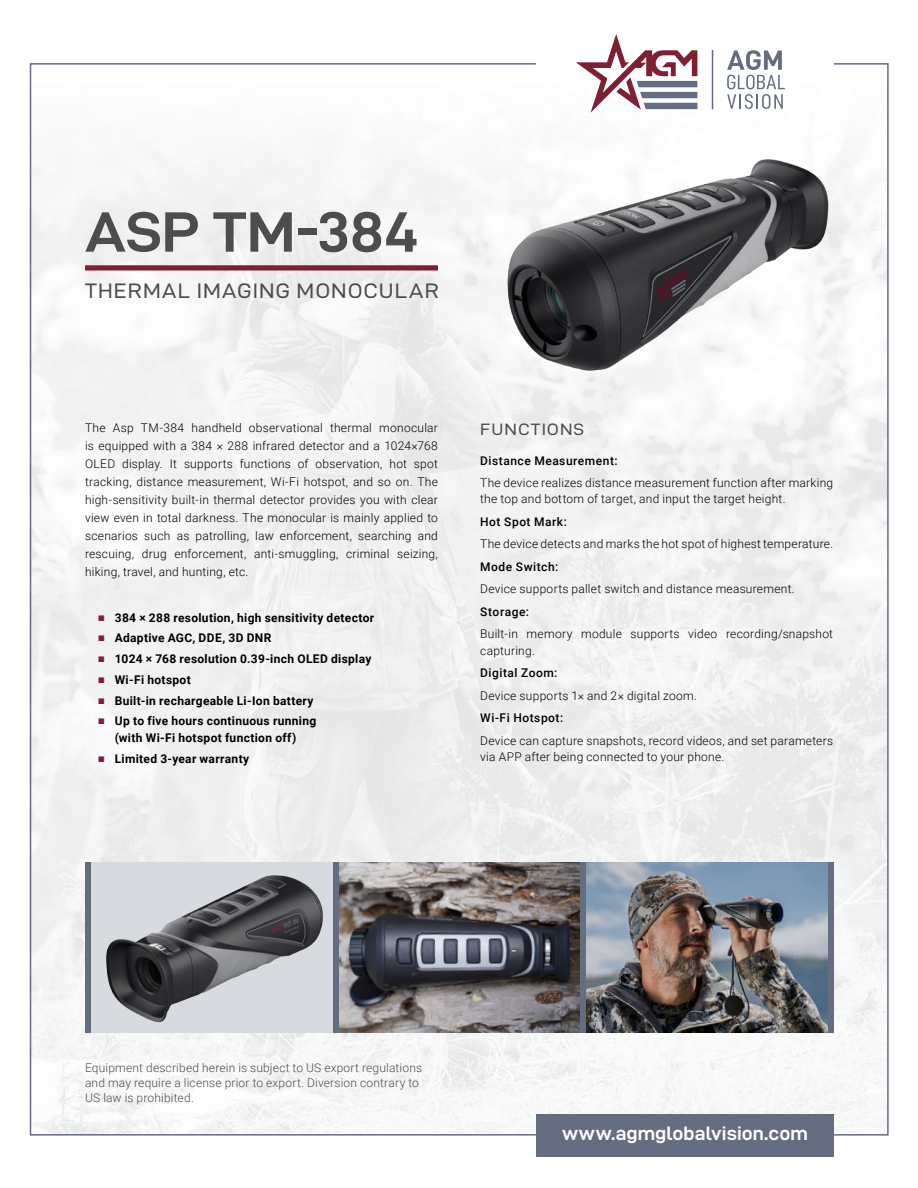
<style>
.page{position:relative;width:918px;height:1188px;background:#fff}
.page>*{position:absolute;margin:0;border:0;box-sizing:border-box;transform-origin:0 0}
.t1{font:57px "D DIN Exp Bold";color:#4d4d4f;scale:1.05 1}
.t2{font:21px "D DIN Exp";letter-spacing:.05em;color:#4d4d4f}
.Finalized_Text{font:19.5px "D DIN Exp Bold";letter-spacing:.005em;color:#fff}
.Finalized_Text-2{font:16.5px "D DIN Exp";letter-spacing:.06em;color:#4d4d4f;scale:1.05 1}
.Finalized_Text-3{font:300 12px/18px "Roboto";letter-spacing:.02em;color:#000}
.t3{font:700 12px/16.5px "Roboto";letter-spacing:.025em;color:#000;text-align:center}
.Finalized_Text-4{font:300 12px/15px "Roboto";letter-spacing:.015em;color:#4d4d4f}
.Finalized_Text-5{font:500 12px "Roboto";letter-spacing:.045em;color:#000}
.s1{font-family:"Arial";color:#7e2032}
</style>
<div class="page">
<img style="left:33px;top:66px;width:853px;height:1067px">
<div style="left:536px;top:1114px;width:298px;height:43px;background:#656d81"></div>
<svg style="left:576px;top:34px;width:121px;height:79px"></svg>
<svg style="left:727px;top:50px;width:58px;height:59px"></svg>
<hr style="left:712px;top:50px;width:1px;height:59px;background:#656d81">
<div style="left:85px;top:265px;width:353px;height:6px;background:#7e2032"></div>
<img style="left:586px;top:862px;width:242px;height:170px">
<img style="left:339px;top:862px;width:241px;height:170px">
<img style="left:91px;top:862px;width:242px;height:170px">
<div style="left:828px;top:862px;width:6px;height:170px;background:#656d81"></div>
<div style="left:580px;top:862px;width:6px;height:170px;background:#656d81"></div>
<div style="left:333px;top:862px;width:6px;height:170px;background:#656d81"></div>
<div style="left:85px;top:862px;width:6px;height:170px;background:#656d81"></div>
<img style="left:472px;top:136px;width:383px;height:255px">
<p class="t1" style="left:85px;top:200px;width:319px">ASP TM-384</p>
<p class="t2" style="left:85px;top:280px;width:355px">THERMAL IMAGING MONOCULAR</p>
<p class="Finalized_Text-3" style="left:85px;top:418px;width:354px;text-align:justify">The Asp TM-384 handheld observational thermal monocular is equipped with a 384 × 288 infrared detector and a 1024×768<br>OLED display. It supports functions of observation, hot spot tracking, distance measurement, Wi-Fi hotspot, and so on. The high-sensitivity built-in thermal detector provides you with clear view even in total darkness. The monocular is mainly applied to scenarios such as patrolling, law enforcement, searching and rescuing, drug enforcement, anti-smuggling, criminal seizing, hiking, travel, and hunting, etc.</p>
<p class="t3" style="left:98px;top:609px;width:278px"><span class="s1">■</span> 384 × 288 resolution, high sensitivity detector</p>
<p class="t3" style="left:98px;top:629px;width:175px"><span class="s1">■</span> Adaptive AGC, DDE, 3D DNR</p>
<p class="t3" style="left:98px;top:650px;width:275px"><span class="s1">■</span> 1024 × 768 resolution 0.39-inch OLED display</p>
<p class="t3" style="left:98px;top:671px;width:94px"><span class="s1">■</span> Wi-Fi hotspot</p>
<p class="t3" style="left:98px;top:692px;width:217px"><span class="s1">■</span> Built-in rechargeable Li-Ion battery</p>
<p class="t3" style="left:98px;top:712px;width:220px"><span class="s1">■</span> Up to five hours continuous running (with Wi-Fi hotspot function off)</p>
<p class="t3" style="left:98px;top:750px;width:153px"><span class="s1">■</span> Limited 3-year warranty</p>
<p class="Finalized_Text-2" style="left:480px;top:421px;width:100px">FUNCTIONS</p>
<p class="Finalized_Text-5" style="left:480px;top:452px;width:139px">Distance Measurement:</p>
<p class="Finalized_Text-3" style="left:480px;top:474px;width:354px;line-height:16.5px">The device realizes distance measurement function after marking the top and bottom of target, and input the target height.</p>
<p class="Finalized_Text-5" style="left:480px;top:513px;width:88px">Hot Spot Mark:</p>
<p class="Finalized_Text-3" style="left:480px;top:535px;width:354px">The device detects and marks the hot spot of highest temperature.</p>
<p class="Finalized_Text-5" style="left:480px;top:558px;width:80px">Mode Switch:</p>
<p class="Finalized_Text-3" style="left:480px;top:580px;width:316px">Device supports pallet switch and distance measurement.</p>
<p class="Finalized_Text-5" style="left:480px;top:603px;width:50px">Storage:</p>
<p class="Finalized_Text-3" style="left:480px;top:625px;width:354px;line-height:16.5px">Built-in memory module supports video recording/snapshot capturing.</p>
<p class="Finalized_Text-5" style="left:480px;top:664px;width:79px">Digital Zoom:</p>
<p class="Finalized_Text-3" style="left:480px;top:686px;width:218px">Device supports 1× and 2× digital zoom.</p>
<p class="Finalized_Text-5" style="left:480px;top:709px;width:85px">Wi-Fi Hotspot:</p>
<p class="Finalized_Text-3" style="left:480px;top:732px;width:354px;line-height:16.5px">Device can capture snapshots, record videos, and set parameters via APP after being connected to your phone.</p>
<p class="Finalized_Text-4" style="left:85px;top:1060px;width:339px">Equipment described herein is subject to US export regulations and may require a license prior to export. Diversion contrary to<br>US law is prohibited.</p>
<p class="Finalized_Text" style="left:562px;top:1123px;width:247px">www.agmglobalvision.com</p>
</div>
